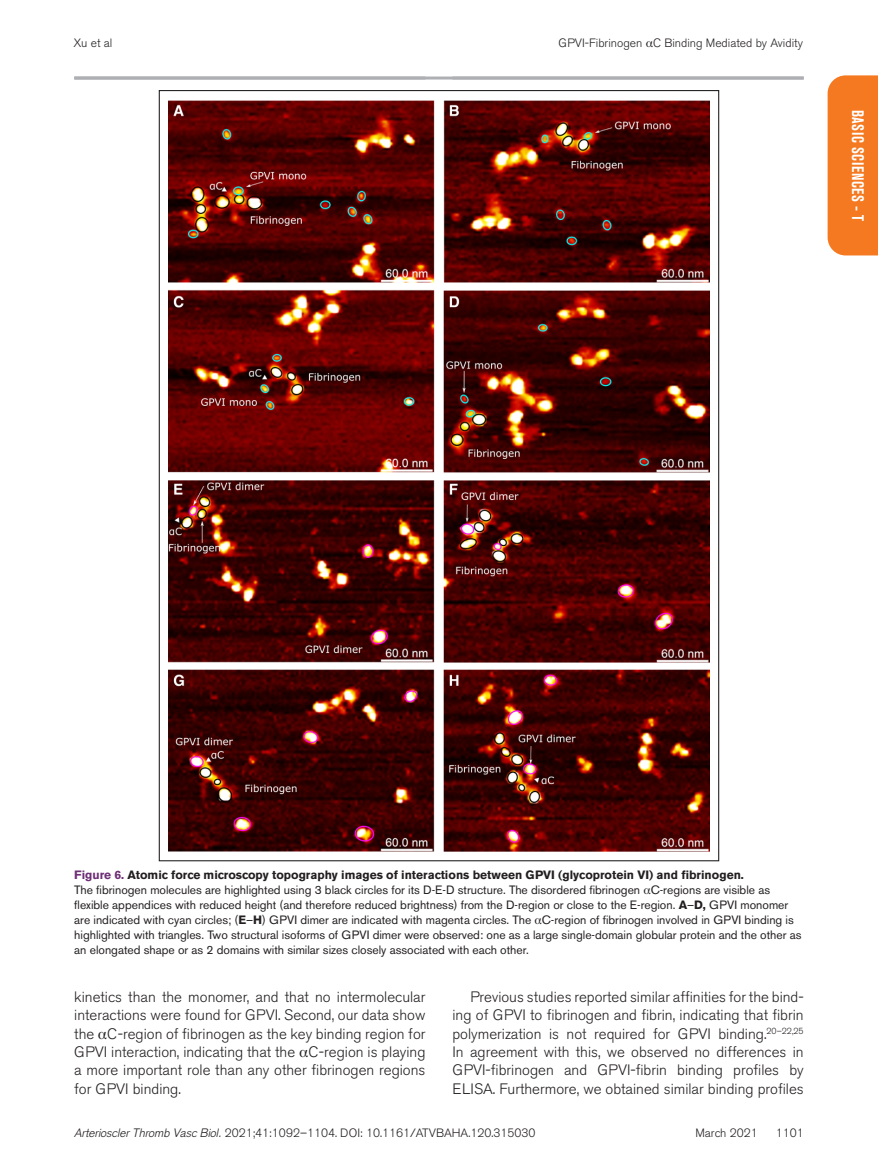
<style>
.page{position:relative;width:878px;height:1175px;background:#fff}
.page>*{position:absolute;margin:0;border:0;box-sizing:border-box;transform-origin:0 0}
.t1{font:700 condensed 16.5px "Akzidenz Grotesk BE";letter-spacing:.045em;color:#fff;scale:.9 1}
.t2{font:300 15px/18.5px "Akzidenz Grotesk BE";color:#231f20;text-align:justify}
.t3{font:12px/15px "Akzidenz Grotesk BE";color:#231f20}
.t4{font:300 12px "Akzidenz Grotesk BE";color:#231f20}
.s1{font-family:"Gandhari Unicode";font-weight:400}
.s2{font-weight:700;color:#6e2f76}
.s3{font-weight:700}
.s4{font-family:"Gandhari Unicode"}
.s5{font-family:"Akzidenz Grotesk";font-style:italic}
</style>
<div class="page">
<div style="left:827px;top:75px;width:51px;height:180px;background:#f47921"></div>
<hr style="left:74px;top:76px;width:729px;height:4px;background:#b9babe">
<svg style="left:158px;top:90px;width:561px;height:772px;background:#642623"></svg>
<p class="t4" style="left:74px;top:36px;width:40px">Xu et al</p>
<p class="t4" style="left:558px;top:36px;width:246px">GPVI-Fibrinogen <span class="s1">α</span>C Binding Mediated by Avidity</p>
<h1 class="t1" style="left:867px;top:110px;width:125px;rotate:90deg">BASIC SCIENCES - T</h1>
<p class="t3" style="left:74px;top:867px;width:728px"><span class="s2">Figure 6.</span> <span class="s3">Atomic force microscopy topography images of interactions between GPVI (glycoprotein VI) and fibrinogen.<br></span>The fibrinogen molecules are highlighted using 3 black circles for its D-E-D structure. The disordered fibrinogen <span class="s4">α</span>C-regions are visible as flexible appendices with reduced height (and therefore reduced brightness) from the D-region or close to the E-region. <span class="s3">A</span>–<span class="s3">D,</span> GPVI monomer are indicated with cyan circles; (<span class="s3">E</span>–<span class="s3">H</span>) GPVI dimer are indicated with magenta circles. The <span class="s4">α</span>C-region of fibrinogen involved in GPVI binding is highlighted with triangles. Two structural isoforms of GPVI dimer were observed: one as a large single-domain globular protein and the other as an elongated shape or as 2 domains with similar sizes closely associated with each other.</p>
<p class="t2" style="left:74px;top:987px;width:353px">kinetics than the monomer, and that no intermolecular interactions were found for GPVI. Second, our data show the <span class="s1">α</span>C-region of fibrinogen as the key binding region for GPVI interaction, indicating that the <span class="s1">α</span>C-region is playing a more important role than any other fibrinogen regions for GPVI binding.</p>
<p class="t2" style="left:452px;top:987px;width:353px;text-indent:18px">Previous studies reported similar affinities for the bind&shy;ing of GPVI to fibrinogen and fibrin, indicating that fibrin polymerization is not required for GPVI binding.<sup>20–22,25<br></sup>In agreement with this, we observed no differences in GPVI-fibrinogen and GPVI-fibrin binding profiles by ELISA. Furthermore, we obtained similar binding profiles</p>
<p class="t4" style="left:74px;top:1126px;width:463px"><span class="s5">Arterioscler Thromb Vasc Biol.</span> 2021;41:1092–1104. DOI: 10.1161/ATVBAHA.120.315030</p>
<p class="t4" style="left:695px;top:1126px;width:64px">March 2021</p>
<p class="t4" style="left:775px;top:1126px;width:29px">1101</p>
</div>
